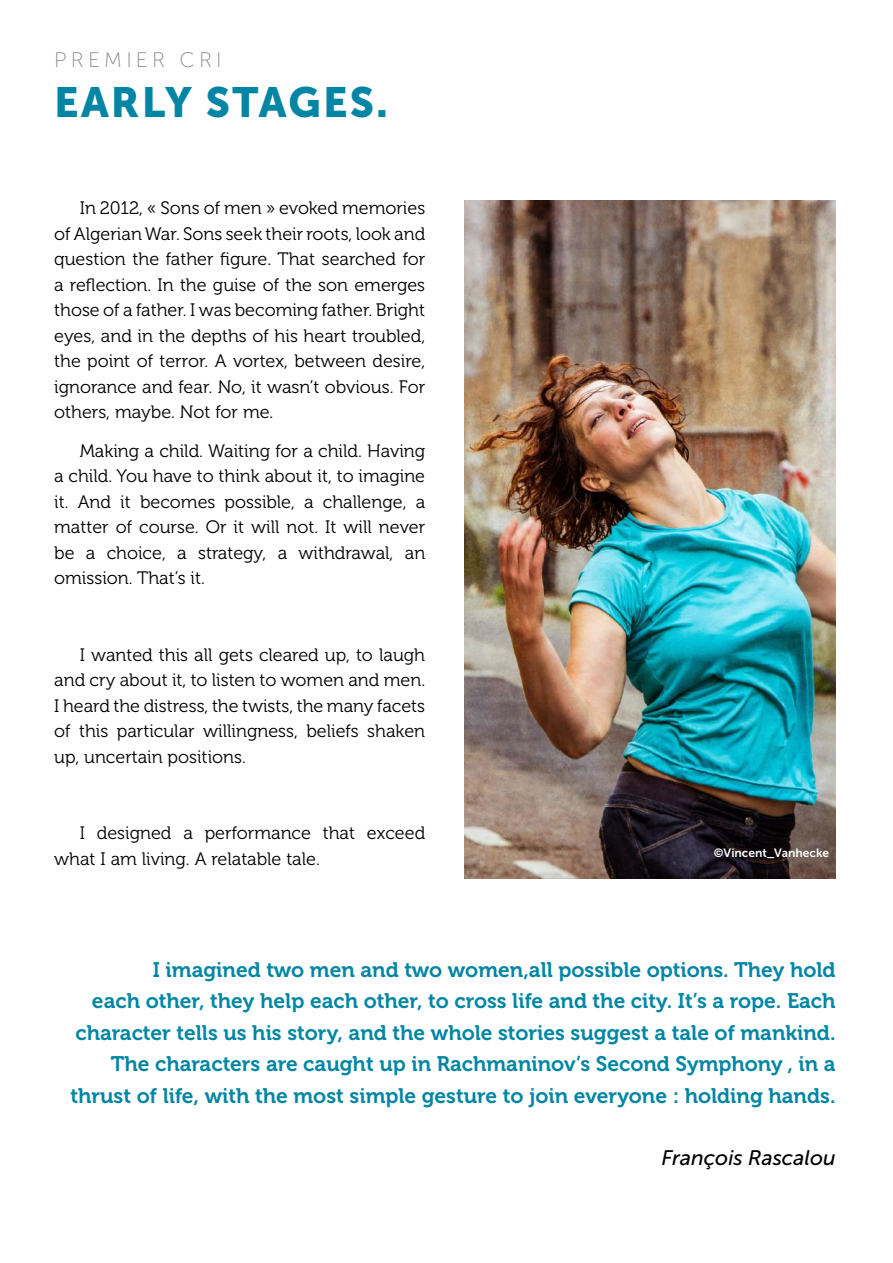
<style>
.page{position:relative;width:893px;height:1263px;background:#fff}
.page>*{position:absolute;margin:0;border:0;box-sizing:border-box;transform-origin:0 0}
.t1{font:42px "Museo Sans 900";letter-spacing:.05em;color:#0086a4}
.t2{font:21px/31.5px "Museo 700";color:#0086a4;text-align:right}
.t3{font:italic 21px "Museo Sans 500";color:#000}
.t4{font:21px "Museo Sans 100";letter-spacing:.2em;color:#898988}
.t5{font:18px/25.5px "Museo 300";color:#000;text-align:justify}
.t6{font:12px "Museo Sans 700";color:#fff}
</style>
<div class="page">
<img style="left:465px;top:200px;width:371px;height:678px">
<p class="t4" style="left:54px;top:48px;width:169px">PREMIER CRI</p>
<h1 class="t1" style="left:54px;top:78px;width:335px">EARLY STAGES.</h1>
<p class="t5" style="left:54px;top:196px;width:373px;text-indent:26px">In 2012, « Sons of men » evoked memories of Algerian War. Sons seek their roots, look and question the father figure. That searched for a reflection. In the guise of the son emerges those of a father. I was becoming father. Bright eyes, and in the depths of his heart troubled, the point of terror. A vortex, between desire, ignorance and fear. No, it wasn’t obvious. For others, maybe. Not for me.</p>
<p class="t5" style="left:54px;top:438px;width:373px;text-indent:26px">Making a child. Waiting for a child. Having a child. You have to think about it, to imagine it. And it becomes possible, a challenge, a matter of course. Or it will not. It will never be a choice, a strategy, a withdrawal, an omission. That’s it.</p>
<p class="t5" style="left:54px;top:642px;width:372px;text-indent:26px">I wanted this all gets cleared up, to laugh and cry about it, to listen to women and men.<br>I heard the distress, the twists, the many facets of this particular willingness, beliefs shaken up, uncertain positions.</p>
<p class="t5" style="left:54px;top:821px;width:373px;text-indent:26px">I designed a performance that exceed what I am living. A relatable tale.</p>
<p class="t6" style="left:714px;top:846px;width:117px">©Vincent_Vanhecke</p>
<p class="t2" style="left:70px;top:954px;width:767px">I imagined two men and two women,all possible options. They hold<br>each other, they help each other, to cross life and the city. It’s a rope. Each character tells us his story, and the whole stories suggest a tale of mankind.<br>The characters are caught up in Rachmaninov’s Second Symphony , in a thrust of life, with the most simple gesture to join everyone : holding hands.</p>
<p class="t3" style="left:661px;top:1146px;width:176px">François Rascalou</p>
</div>
